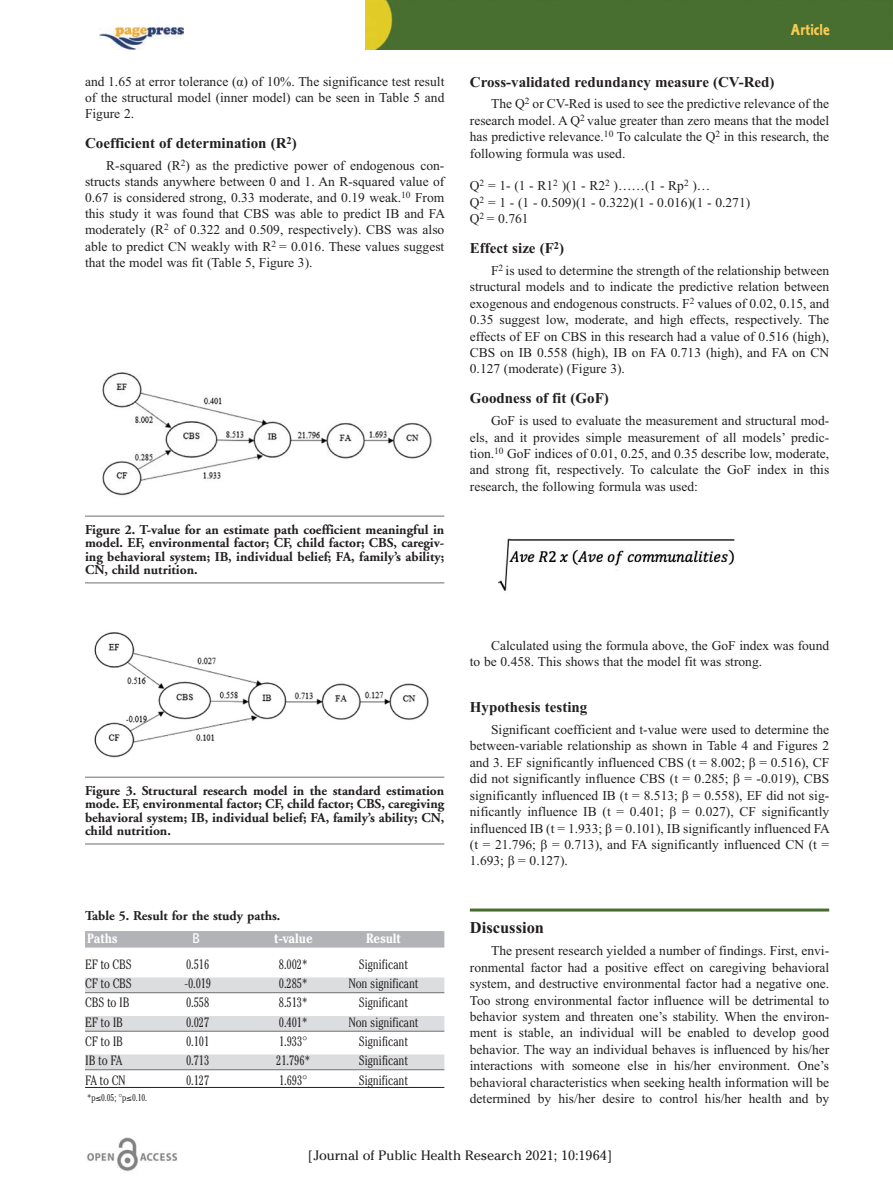
<style>
.page{position:relative;width:893px;height:1191px;background:#fff}
.page>*{position:absolute;margin:0;border:0;box-sizing:border-box;transform-origin:0 0}
.t1{font:700 16.5px "Times New Roman";color:#231f20}
.t2{font:16.5px "Corinthian Bold Condensed Plain";color:#f9cc53}
.t3{font:700 15px "Times New Roman";color:#231f20}
.t4{font:13.5px/16.4px "Times New Roman";color:#231f20;text-align:justify}
.t5{font:700 13.5px/13.5px "Adobe Garamond";color:#231f20;text-align:justify}
.t6{font:300 condensed 13.5px "Cheltenham";letter-spacing:-.01em;color:#231f20}
.t7{font:13.5px "Cheltenham";color:#231f20}
.t8{font:700 condensed 13.5px "Cheltenham";letter-spacing:-.01em;color:#fff}
.t9{font:13.5px "Lucida Grande";color:#fff}
.t10{font:300 condensed 9.75px "Cheltenham";color:#231f20}
</style>
<div class="page">
<hr style="left:470px;top:908px;width:359px;height:3px;background:#486d30">
<img style="left:498px;top:539px;width:236px;height:52px">
<img style="left:86px;top:1137px;width:92px;height:35px">
<div style="left:366px;top:0;width:527px;height:49px;background:#486e30"></div>
<img style="left:100px;top:26px;width:84px;height:24px">
<img style="left:102px;top:372px;width:330px;height:124px">
<hr style="left:85px;top:516px;width:359px;height:1px;background:#6c6d70">
<hr style="left:85px;top:582px;width:359px;height:1px;background:#6c6d70">
<img style="left:94px;top:632px;width:335px;height:126px">
<hr style="left:85px;top:777px;width:359px;height:1px;background:#6c6d70">
<hr style="left:85px;top:843px;width:359px;height:1px;background:#6c6d70">
<div style="left:85px;top:931px;width:359px;height:16px;background:#b2b3b7"></div>
<div style="left:85px;top:977px;width:359px;height:15px;background:#dcdddf"></div>
<hr style="left:85px;top:992px;width:359px;height:1px;background:#6c6d70">
<div style="left:85px;top:1016px;width:359px;height:15px;background:#dcdddf"></div>
<hr style="left:85px;top:1031px;width:359px;height:1px;background:#6c6d70">
<div style="left:85px;top:1054px;width:359px;height:15px;background:#dcdddf"></div>
<hr style="left:85px;top:1069px;width:359px;height:1px;background:#6c6d70">
<hr style="left:85px;top:1087px;width:359px;height:1px;background:#231f20">
<p class="t4" style="left:85px;top:73px;width:361px">and 1.65 at error tolerance (α) of 10%. The significance test result of the structural model (inner model) can be seen in Table 5 and Figure 2.</p>
<p class="t3" style="left:85px;top:134px;width:213px">Coefficient of determination (R<sup>2</sup>)</p>
<p class="t4" style="left:85px;top:157px;width:362px;text-indent:21px">R-squared (R<sup>2</sup>) as the predictive power of endogenous con&shy;structs stands anywhere between 0 and 1. An R-squared value of 0.67 is considered strong, 0.33 moderate, and 0.19 weak.<sup>10</sup> From this study it was found that CBS was able to predict IB and FA moderately (R<sup>2</sup> of 0.322 and 0.509, respectively). CBS was also able to predict CN weakly with R<sup>2</sup> = 0.016. These values suggest that the model was fit (Table 5, Figure 3).</p>
<p class="t5" style="left:85px;top:523px;width:361px">Figure 2. T-value for an estimate path coefficient meaningful in model. EF, environmental factor; CF, child factor; CBS, caregiv&shy;ing behavioral system; IB, individual belief; FA, family’s ability; CN, child nutrition.</p>
<p class="t2" style="left:791px;top:24px;width:40px">Article</p>
<p class="t3" style="left:470px;top:73px;width:306px">Cross-validated redundancy measure (CV-Red)</p>
<p class="t4" style="left:470px;top:96px;width:361px;text-indent:21px">The Q<sup>2</sup> or CV-Red is used to see the predictive relevance of the research model. A Q<sup>2</sup> value greater than zero means that the model has predictive relevance.<sup>10</sup> To calculate the Q<sup>2</sup> in this research, the following formula was used.</p>
<p class="t4" style="left:470px;top:178px;width:282px;text-align:left">Q<sup>2</sup> = 1- (1 - R1<sup>2</sup> )(1 - R2<sup>2</sup> )……(1 - Rp<sup>2</sup> )…<br>Q<sup>2</sup> = 1 - (1 - 0.509)(1 - 0.322)(1 - 0.016)(1 - 0.271)<br>Q<sup>2</sup> = 0.761</p>
<p class="t3" style="left:470px;top:239px;width:96px">Effect size (F<sup>2</sup>)</p>
<p class="t4" style="left:470px;top:262px;width:361px;text-indent:21px">F<sup>2</sup> is used to determine the strength of the relationship between structural models and to indicate the predictive relation between exogenous and endogenous constructs. F<sup>2</sup> values of 0.02, 0.15, and 0.35 suggest low, moderate, and high effects, respectively. The effects of EF on CBS in this research had a value of 0.516 (high), CBS on IB 0.558 (high), IB on FA 0.713 (high), and FA on CN 0.127 (moderate) (Figure 3).</p>
<p class="t3" style="left:470px;top:389px;width:141px">Goodness of fit (GoF)</p>
<p class="t4" style="left:470px;top:412px;width:361px;text-indent:21px">GoF is used to evaluate the measurement and structural mod&shy;els, and it provides simple measurement of all models’ predic&shy;tion.<sup>10</sup> GoF indices of 0.01, 0.25, and 0.35 describe low, moderate, and strong fit, respectively. To calculate the GoF index in this research, the following formula was used:</p>
<p class="t5" style="left:85px;top:784px;width:361px">Figure 3. Structural research model in the standard estimation mode. EF, environmental factor; CF, child factor; CBS, caregiving behavioral system; IB, individual belief; FA, family’s ability; CN, child nutrition.</p>
<p class="t5" style="left:85px;top:910px;width:197px">Table 5. Result for the study paths.</p>
<p class="t8" style="left:87px;top:934px;width:32px">Paths</p>
<p class="t9" style="left:192px;top:930px;width:9px">Β</p>
<p class="t8" style="left:274px;top:934px;width:40px">t-value</p>
<p class="t8" style="left:366px;top:934px;width:37px">Result</p>
<p class="t6" style="left:85px;top:959px;width:48px">EF to CBS</p>
<p class="t6" style="left:186px;top:959px;width:25px">0.516</p>
<p class="t6" style="left:279px;top:959px;width:31px">8.002*</p>
<p class="t6" style="left:359px;top:959px;width:51px">Significant</p>
<p class="t6" style="left:85px;top:978px;width:48px">CF to CBS</p>
<p class="t6" style="left:184px;top:978px;width:28px">-0.019</p>
<p class="t6" style="left:279px;top:978px;width:31px">0.285*</p>
<p class="t6" style="left:348px;top:978px;width:72px">Non significant</p>
<p class="t6" style="left:85px;top:998px;width:46px">CBS to IB</p>
<p class="t6" style="left:186px;top:998px;width:25px">0.558</p>
<p class="t6" style="left:279px;top:998px;width:31px">8.513*</p>
<p class="t6" style="left:359px;top:998px;width:51px">Significant</p>
<p class="t6" style="left:85px;top:1017px;width:40px">EF to IB</p>
<p class="t6" style="left:186px;top:1017px;width:25px">0.027</p>
<p class="t6" style="left:279px;top:1017px;width:31px">0.401*</p>
<p class="t6" style="left:348px;top:1017px;width:72px">Non significant</p>
<p class="t6" style="left:85px;top:1036px;width:40px">CF to IB</p>
<p class="t6" style="left:186px;top:1036px;width:25px">0.101</p>
<p class="t6" style="left:279px;top:1036px;width:30px">1.933°</p>
<p class="t6" style="left:359px;top:1036px;width:51px">Significant</p>
<p class="t6" style="left:85px;top:1055px;width:39px">IB to FA</p>
<p class="t6" style="left:186px;top:1055px;width:25px">0.713</p>
<p class="t6" style="left:276px;top:1055px;width:36px">21.796*</p>
<p class="t6" style="left:359px;top:1055px;width:51px">Significant</p>
<p class="t6" style="left:85px;top:1075px;width:42px">FA to CN</p>
<p class="t6" style="left:186px;top:1075px;width:25px">0.127</p>
<p class="t6" style="left:279px;top:1075px;width:30px">1.693°</p>
<p class="t6" style="left:359px;top:1075px;width:51px">Significant</p>
<p class="t10" style="left:87px;top:1094px;width:61px">*p≤0.05; °p≤0.10.</p>
<p class="t4" style="left:470px;top:636px;width:361px;text-indent:21px">Calculated using the formula above, the GoF index was found to be 0.458. This shows that the model fit was strong.</p>
<p class="t3" style="left:470px;top:698px;width:119px">Hypothesis testing</p>
<p class="t4" style="left:470px;top:721px;width:362px;text-indent:21px">Significant coefficient and t-value were used to determine the between-variable relationship as shown in Table 4 and Figures 2 and 3. EF significantly influenced CBS (t = 8.002; β = 0.516), CF did not significantly influence CBS (t = 0.285; β = -0.019), CBS significantly influenced IB (t = 8.513; β = 0.558), EF did not sig&shy;nificantly influence IB (t = 0.401; β = 0.027), CF significantly influenced IB (t = 1.933; β = 0.101), IB significantly influenced FA (t = 21.796; β = 0.713), and FA significantly influenced CN (t = 1.693; β = 0.127).</p>
<p class="t1" style="left:470px;top:917px;width:76px">Discussion</p>
<p class="t4" style="left:470px;top:942px;width:361px;text-indent:21px">The present research yielded a number of findings. First, envi&shy;ronmental factor had a positive effect on caregiving behavioral system, and destructive environmental factor had a negative one.<br>Too strong environmental factor influence will be detrimental to behavior system and threaten one’s stability. When the environ&shy;ment is stable, an individual will be enabled to develop good behavior. The way an individual behaves is influenced by his/her interactions with someone else in his/her environment. One’s behavioral characteristics when seeking health information will be determined by his/her desire to control his/her health and by</p>
<p class="t7" style="left:308px;top:1147px;width:306px">[Journal of Public Health Research 2021; 10:1964]</p>
</div>
